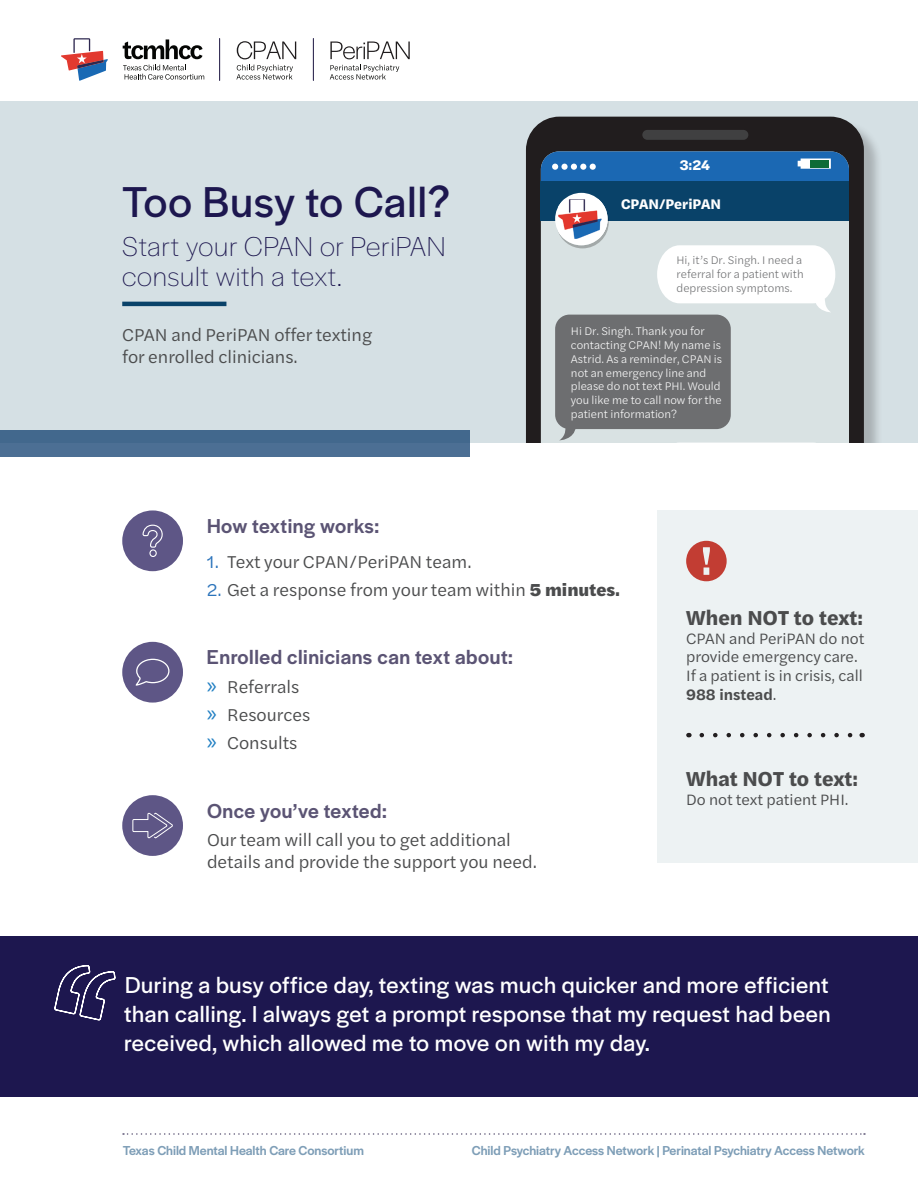
<style>
.page{position:relative;width:918px;height:1188px;background:#fff}
.page>*{position:absolute;margin:0;border:0;box-sizing:border-box;transform-origin:0 0}
.t1{font:45px "Halyard Display";letter-spacing:.02em;color:#1d174f}
.t2{font:200 28.5px/30px "Halyard Display";letter-spacing:.025em;color:#1d174f}
.t3{font:24px/28.8px "Halyard Display";letter-spacing:.025em;color:#fff;text-align:justify}
.t4{font:500 21px "Halyard Display";letter-spacing:.025em;color:#5b5474}
.t5{font:700 21px "Halyard Text";color:#4b4c4d}
.t6{font:18px/21.6px "Halyard Text";color:#4b4c4d}
.t7{font:15.75px/18.9px "Halyard Text";color:#4b4c4d}
.t8{font:700 14.55px "Halyard Text";color:#fff}
.t9{font:500 13.5px "Halyard Display";color:#7e9eb7}
.t10{font:300 11.55px/14px "Halyard Text";color:#fff}
.t11{font:300 11.55px/14px "Halyard Text";color:#6d6e70}
.s1{color:#2c74bb}
.s2{font-weight:900}
.s3{font-family:"Myriad Pro";font-size:24px;color:#1f7ec2}
.s4{font-weight:600}
</style>
<div class="page">
<svg style="left:123px;top:1133px;width:742px;height:2px"></svg>
<div style="left:0;top:101px;width:918px;height:342px;background:#d5e0e4"></div>
<div style="left:528px;top:119px;width:354px;height:324px;background:#231f20;opacity:.25"></div>
<div style="left:526px;top:117px;width:338px;height:326px;background:#211d1e"></div>
<svg style="left:541px;top:221px;width:308px;height:222px"></svg>
<div style="left:642px;top:130px;width:106px;height:10px;background:#404041;border-radius:5px"></div>
<div style="left:541px;top:181px;width:308px;height:40px;background:#094269"></div>
<svg style="left:557px;top:218px;width:52px;height:30px"></svg>
<svg style="left:541px;top:151px;width:308px;height:30px;background:#246cb2"></svg>
<div style="left:811px;top:160px;width:18px;height:7px;background:#0e6b37"></div>
<div style="left:555px;top:193px;width:53px;height:52px;background:#fff;border-radius:50%"></div>
<svg style="left:657px;top:245px;width:178px;height:67px"></svg>
<div style="left:555px;top:315px;width:176px;height:114px;background:#6d6e70;border-radius:14px"></div>
<svg style="left:559px;top:427px;width:17px;height:13px"></svg>
<img style="left:558px;top:199px;width:50px;height:40px">
<div style="left:0;top:430px;width:470px;height:27px;background:#4c6f94"></div>
<div style="left:0;top:937px;width:918px;height:160px;background:#1d174f"></div>
<div style="left:657px;top:510px;width:261px;height:353px;background:#edf2f3"></div>
<div style="left:122px;top:795px;width:61px;height:61px;background:#5e5686;border-radius:50%"></div>
<svg style="left:132px;top:812px;width:41px;height:26px"></svg>
<div style="left:122px;top:642px;width:61px;height:61px;background:#5e5686;border-radius:50%"></div>
<svg style="left:135px;top:658px;width:35px;height:28px"></svg>
<div style="left:686px;top:541px;width:41px;height:40px;background:#c23d33;border-radius:50%"></div>
<svg style="left:703px;top:547px;width:7px;height:28px"></svg>
<svg style="left:702px;top:733px;width:151px;height:4px"></svg>
<svg style="left:54px;top:965px;width:62px;height:56px"></svg>
<hr style="left:122px;top:302px;width:104px;height:4px;background:#094269">
<div style="left:122px;top:510px;width:61px;height:61px;background:#5e5686;border-radius:50%"></div>
<svg style="left:142px;top:524px;width:21px;height:33px"></svg>
<svg style="left:123px;top:39px;width:80px;height:20px"></svg>
<svg style="left:123px;top:65px;width:81px;height:15px"></svg>
<svg style="left:61px;top:38px;width:47px;height:43px"></svg>
<svg style="left:236px;top:65px;width:57px;height:15px"></svg>
<svg style="left:237px;top:41px;width:59px;height:18px"></svg>
<svg style="left:330px;top:65px;width:69px;height:15px"></svg>
<svg style="left:330px;top:41px;width:80px;height:18px"></svg>
<hr style="left:219px;top:39px;width:1px;height:41px;background:#2e2850">
<hr style="left:313px;top:39px;width:1px;height:41px;background:#2e2850">
<h1 class="t1" style="left:122px;top:170px;width:330px">Too Busy to Call?</h1>
<h2 class="t2" style="left:122px;top:230px;width:325px">Start your CPAN or PeriPAN consult with a text.</h2>
<p class="t6" style="left:122px;top:323px;width:251px">CPAN and PeriPAN offer texting for enrolled clinicians.</p>
<p class="t8" style="left:680px;top:154px;width:32px">3:24</p>
<p class="t8" style="left:621px;top:193px;width:101px">CPAN/PeriPAN</p>
<p class="t11" style="left:677px;top:253px;width:129px">Hi, it’s Dr. Singh. I need a referral for a patient with depression symptoms.</p>
<p class="t10" style="left:571px;top:323px;width:153px">Hi Dr. Singh. Thank you for contacting CPAN! My name is<br>Astrid. As a reminder, CPAN is not an emergency line and please do not text PHI. Would you like me to call now for the patient information?</p>
<p class="t4" style="left:207px;top:511px;width:174px">How texting works:</p>
<p class="t6" style="left:207px;top:550px;width:266px"><span class="s1">1.</span> Text your CPAN/PeriPAN team.</p>
<p class="t6" style="left:207px;top:578px;width:415px"><span class="s1">2.</span> Get a response from your team within <span class="s2">5 minutes.</span></p>
<p class="t4" style="left:207px;top:642px;width:308px">Enrolled clinicians can text about:</p>
<p class="t6" style="left:207px;top:672px;width:105px;line-height:28.3px"><span class="s3">»</span> Referrals <span class="s3">»</span> Resources <span class="s3">»</span> Consults</p>
<p class="t4" style="left:207px;top:796px;width:181px">Once you’ve texted:</p>
<p class="t6" style="left:207px;top:828px;width:332px">Our team will call you to get additional details and provide the support you need.</p>
<p class="t5" style="left:686px;top:601px;width:178px">When NOT to text:</p>
<p class="t7" style="left:686px;top:628px;width:180px">CPAN and PeriPAN do not provide emergency care.<br>If a patient is in crisis, call<br><span class="s4">988 instead</span>.</p>
<p class="t5" style="left:686px;top:763px;width:173px">What NOT to text:</p>
<p class="t7" style="left:686px;top:790px;width:164px">Do not text patient PHI.</p>
<h3 class="t3" style="left:124px;top:970px;width:708px">During a busy office day, texting was much quicker and more efficient than calling. I always get a prompt response that my request had been received, which allowed me to move on with my day.</h3>
<p class="t9" style="left:123px;top:1140px;width:243px">Texas Child Mental Health Care Consortium</p>
<p class="t9" style="left:472px;top:1140px;width:394px">Child Psychiatry Access Network | Perinatal Psychiatry Access Network</p>
</div>
